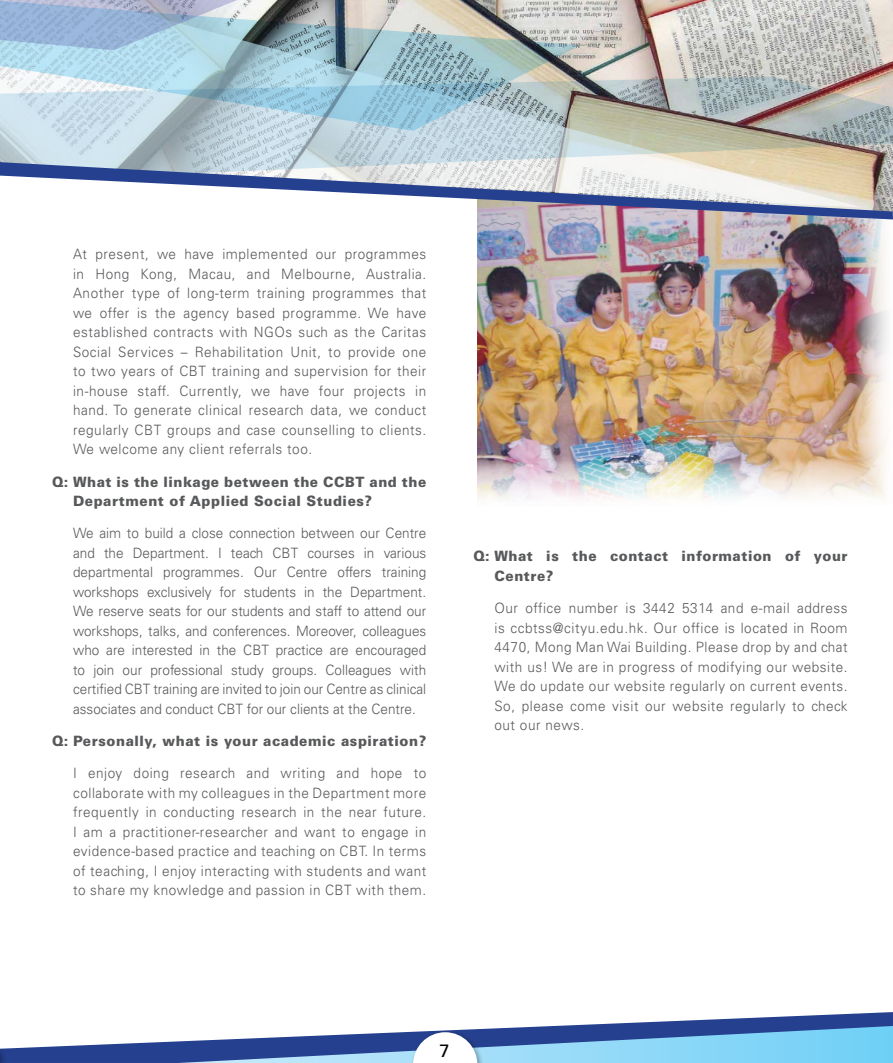
<style>
.page{position:relative;width:893px;height:1063px;background:#fff}
.page>*{position:absolute;margin:0;border:0;box-sizing:border-box;transform-origin:0 0}
.t1{font:18px "Univers";color:#000}
.t2{font:300 14.25px/19.5px "Univers";letter-spacing:.04em;color:#58595b;text-align:justify;scale:.95 1}
.t3{font:900 14.25px/19.5px "Univers";letter-spacing:.04em;color:#58595b;scale:.95 1}
</style>
<div class="page">
<img style="left:477px;top:219px;width:416px;height:281px">
<svg style="left:580px;top:0;width:282px;height:77px;background:#c8c4bf"></svg>
<svg style="left:0;top:0;width:580px;height:77px;background:#adc4c7"></svg>
<svg style="left:0;top:0;width:400px;height:50px;background:#9eb3c4"></svg>
<img style="left:0;top:77px;width:893px;height:85px">
<svg style="left:0;top:162px;width:893px;height:57px"></svg>
<svg style="left:7px;top:1012px;width:886px;height:51px"></svg>
<div style="left:0;top:1025px;width:7px;height:38px;background:#000;opacity:.5"></div>
<svg style="left:112px;top:1022px;width:781px;height:41px"></svg>
<p class="t2" style="left:73px;top:245px;width:373px">At present, we have implemented our programmes in Hong Kong, Macau, and Melbourne, Australia.<br>Another type of long-term training programmes that we offer is the agency based programme. We have established contracts with NGOs such as the Caritas Social Services – Rehabilitation Unit, to provide one to two years of CBT training and supervision for their in-house staff. Currently, we have four projects in hand. To generate clinical research data, we conduct regularly CBT groups and case counselling to clients.<br>We welcome any client referrals too.</p>
<p class="t3" style="left:73px;top:472px;width:373px;text-indent:-21px">Q: What is the linkage between the CCBT and the<br>Department of Applied Social Studies?</p>
<p class="t2" style="left:73px;top:524px;width:373px">We aim to build a close connection between our Centre and the Department. I teach CBT courses in various departmental programmes. Our Centre offers training workshops exclusively for students in the Department.<br>We reserve seats for our students and staff to attend our workshops, talks, and conferences. Moreover, colleagues who are interested in the CBT practice are encouraged to join our professional study groups. Colleagues with certified CBT training are invited to join our Centre as clinical associates and conduct CBT for our clients at the Centre.</p>
<p class="t3" style="left:52px;top:731px;width:395px">Q: Personally, what is your academic aspiration?</p>
<p class="t2" style="left:73px;top:764px;width:373px">I enjoy doing research and writing and hope to collaborate with my colleagues in the Department more frequently in conducting research in the near future.<br>I am a practitioner-researcher and want to engage in evidence-based practice and teaching on CBT. In terms of teaching, I enjoy interacting with students and want to share my knowledge and passion in CBT with them.</p>
<p class="t3" style="left:494px;top:546px;width:373px;text-indent:-21px">Q: What is the contact information of your<br>Centre?</p>
<p class="t2" style="left:494px;top:598px;width:373px">Our office number is 3442 5314 and e-mail address is ccbtss@cityu.edu.hk. Our office is located in Room 4470, Mong Man Wai Building. Please drop by and chat with us! We are in progress of modifying our website.<br>We do update our website regularly on current events.<br>So, please come visit our website regularly to check out our news.</p>
<p class="t1" style="left:440px;top:1040px;width:12px">7</p>
</div>
